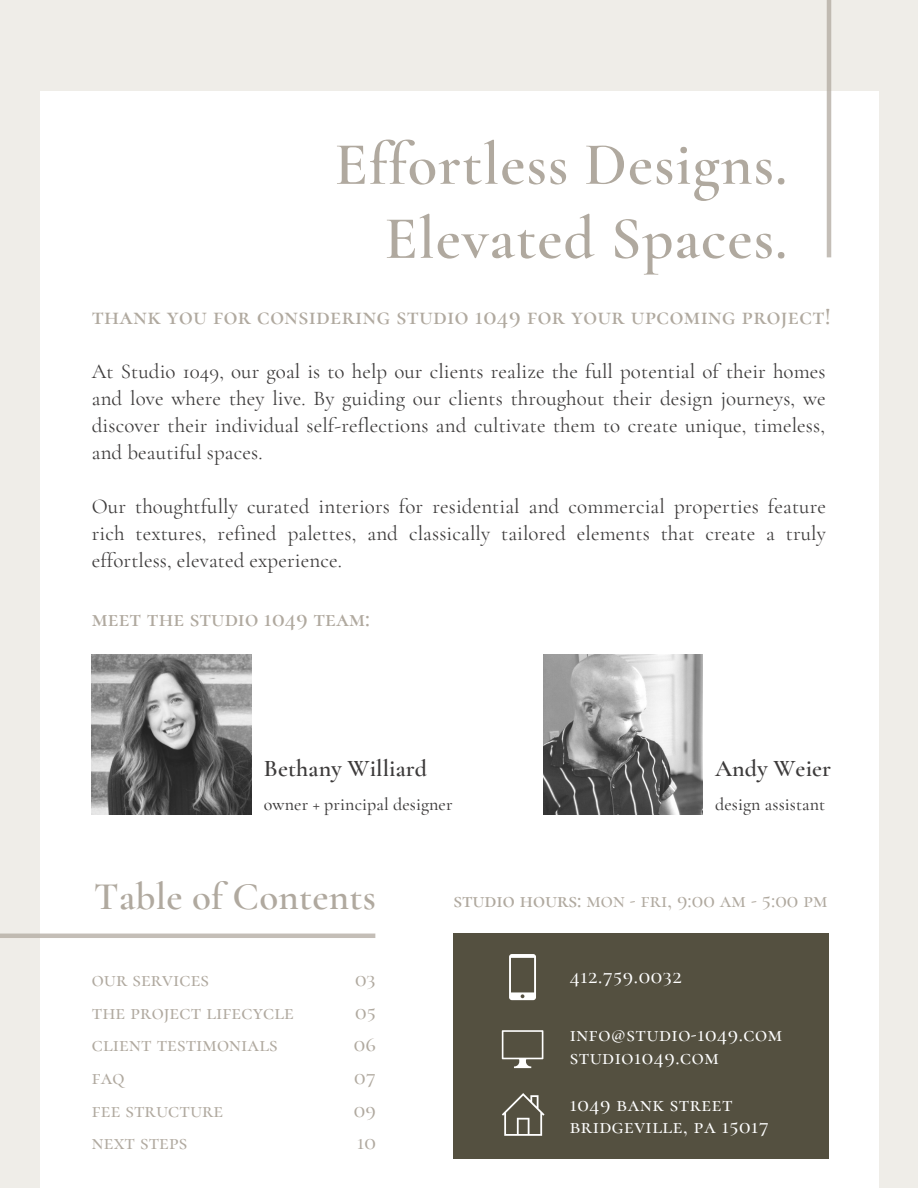
<style>
.page{position:relative;width:918px;height:1188px;background:#efede8}
.page>*{position:absolute;margin:0;border:0;box-sizing:border-box;transform-origin:0 0}
.t1{font:600 61.05px "Cormorant Garamond";letter-spacing:.015em;color:#b0a99f}
.t2{font:600 39px "Cormorant Garamond";letter-spacing:.005em;color:#b0a99f}
.t3{font:600 24px "Cormorant SC";letter-spacing:.015em;color:#b0a99f}
.t4{font:600 24px "Cormorant Garamond";letter-spacing:.005em;color:#3d3b3b}
.t5{font:600 23.25px "Cormorant SC";letter-spacing:.005em;color:#b0a99f}
.t6{font:21px/27px "Cormorant Garamond";letter-spacing:.005em;color:#3d3b3b;text-align:justify}
.t7{font:500 21px/32.7px "Cormorant SC";letter-spacing:.005em;color:#b0a99f}
.t8{font:500 21px "Cormorant SC";letter-spacing:.025em;color:#fff}
.t9{font:500 18px "Cormorant Garamond";letter-spacing:.005em;color:#3d3b3b}
.s1{font-weight:600}
</style>
<div class="page">
<div style="left:40px;top:92px;width:839px;height:1096px;background:#fff"></div>
<hr style="left:827px;top:0;width:4px;height:257px;background:#c4beb7">
<hr style="left:0;top:934px;width:375px;height:4px;background:#c4beb7">
<div style="left:453px;top:933px;width:376px;height:226px;background:#545040"></div>
<svg style="left:509px;top:954px;width:27px;height:46px"></svg>
<svg style="left:502px;top:1030px;width:41px;height:38px"></svg>
<svg style="left:502px;top:1093px;width:43px;height:43px"></svg>
<img style="left:92px;top:655px;width:159px;height:160px">
<img style="left:543px;top:655px;width:160px;height:160px">
<p class="t1" style="left:335px;top:127px;width:454px">Effortless Designs.</p>
<p class="t1" style="left:384px;top:201px;width:404px">Elevated Spaces.</p>
<p class="t3" style="left:92px;top:302px;width:741px">thank you for considering studio 1049 for your upcoming project!</p>
<p class="t6" style="left:92px;top:358px;width:736px">At Studio 1049, our goal is to help our clients realize the full potential of their homes and love where they live. By guiding our clients throughout their design journeys, we discover their individual self-reflections and cultivate them to create unique, timeless, and beautiful spaces.</p>
<p class="t6" style="left:92px;top:493px;width:736px">Our thoughtfully curated interiors for residential and commercial properties feature rich textures, refined palettes, and classically tailored elements that create a truly effortless, elevated experience.</p>
<p class="t5" style="left:92px;top:604px;width:280px">meet the studio 1049 team:</p>
<p class="t4" style="left:264px;top:754px;width:165px">Bethany Williard</p>
<p class="t9" style="left:264px;top:793px;width:190px">owner + principal designer</p>
<p class="t4" style="left:715px;top:754px;width:118px">Andy Weier</p>
<p class="t9" style="left:715px;top:793px;width:112px">design assistant</p>
<p class="t2" style="left:94px;top:873px;width:284px">Table of Contents</p>
<p class="t7" style="left:355px;top:963px;width:22px">03</p>
<p class="t7" style="left:355px;top:996px;width:22px">05</p>
<p class="t7" style="left:354px;top:1028px;width:24px">06<br>07</p>
<p class="t7" style="left:354px;top:1094px;width:24px">09</p>
<p class="t7" style="left:92px;top:963px;width:119px">our services</p>
<p class="t7" style="left:92px;top:996px;width:204px">the project lifecycle</p>
<p class="t7" style="left:92px;top:1028px;width:187px">client testimonials</p>
<p class="t7" style="left:92px;top:1061px;width:34px">faq</p>
<p class="t7" style="left:92px;top:1094px;width:133px">fee structure</p>
<p class="t7" style="left:92px;top:1126px;width:97px">next steps</p>
<p class="t7" style="left:357px;top:1126px;width:20px">10</p>
<p class="t7" style="left:453px;top:884px;width:376px"><span class="s1">studio hours:</span> mon - fri, 9:00 am - 5:00 pm</p>
<p class="t8" style="left:570px;top:964px;width:114px">412.759.0032</p>
<p class="t8" style="left:570px;top:1022px;width:214px">info@studio-1049.com</p>
<p class="t8" style="left:570px;top:1045px;width:151px">studio1049.com</p>
<p class="t8" style="left:570px;top:1091px;width:164px">1049 bank street</p>
<p class="t8" style="left:570px;top:1114px;width:201px">bridgeville, pa 15017</p>
</div>
